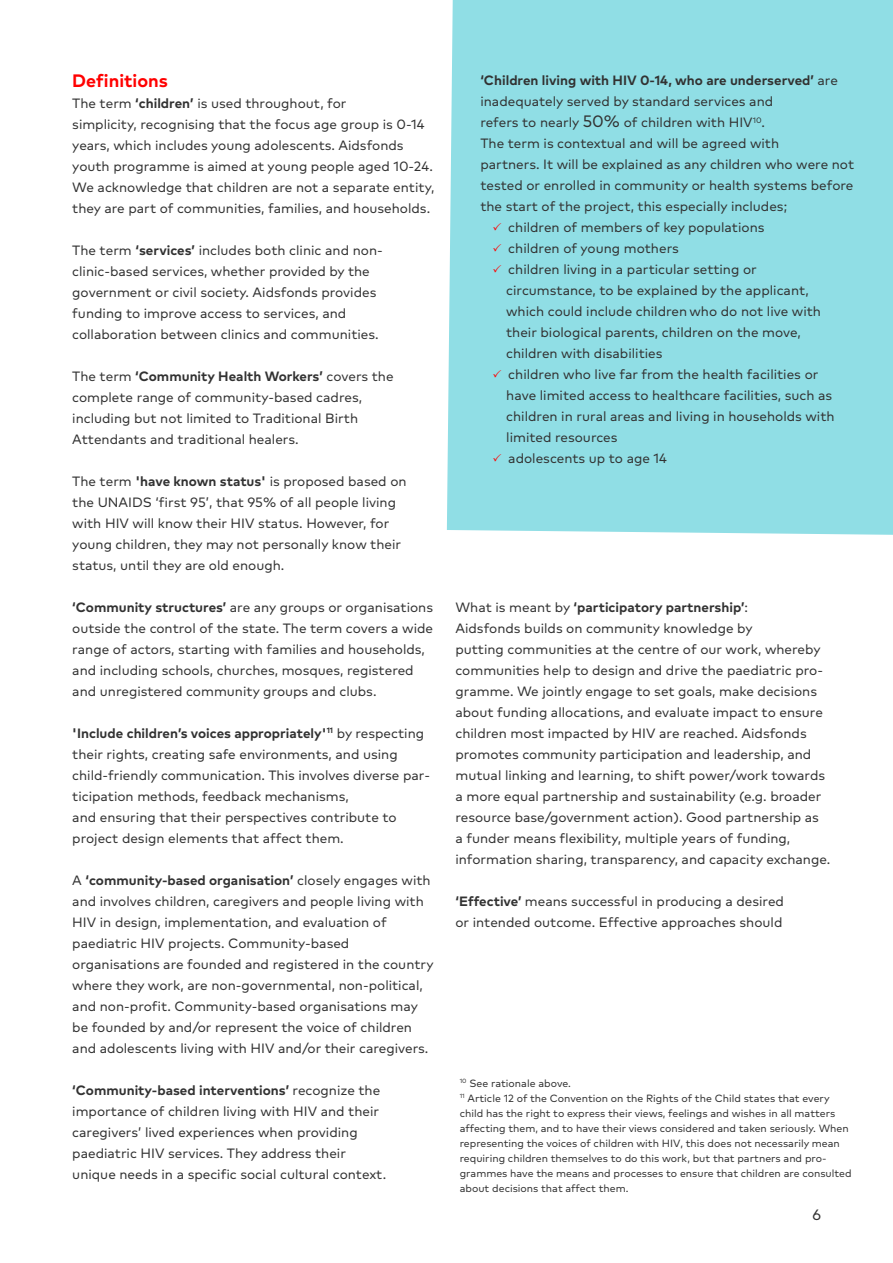
<style>
.page{position:relative;width:893px;height:1263px;background:#fff}
.page>*{position:absolute;margin:0;border:0;box-sizing:border-box;transform-origin:0 0}
.t1{font:700 18px "FF Mark Pro AF";color:#f00}
.t2{font:15px "FF Mark Pro AF";color:#323232}
.t3{font:13.5px/21px "FF Mark Pro AF";color:#323232}
.t4{font:700 13.5px/21px "FF Mark Pro AF";color:#323232}
.t5{font:10.5px/15px "FF Mark Pro AF";color:#323232}
.s1{font-weight:700}
.s2{font-weight:400}
.s3{font-size:16.5px}
</style>
<div class="page">
<div style="left:447px;top:0;width:446px;height:535px;background:#90dee5"></div>
<svg style="left:493px;top:223px;width:8px;height:8px"></svg>
<svg style="left:493px;top:244px;width:8px;height:8px"></svg>
<svg style="left:493px;top:265px;width:8px;height:8px"></svg>
<svg style="left:493px;top:370px;width:8px;height:8px"></svg>
<svg style="left:493px;top:454px;width:8px;height:8px"></svg>
<p class="t1" style="left:72px;top:66px;width:97px">Definitions</p>
<p class="t3" style="left:72px;top:91px;width:276px">The term <span class="s1">‘children’</span> is used throughout, for</p>
<p class="t3" style="left:72px;top:112px;width:364px">simplicity, recognising that the focus age group is 0-14 years, which includes young adolescents. Aidsfonds youth programme is aimed at young people aged 10-24.<br>We acknowledge that children are not a separate entity, they are part of communities, families, and households.</p>
<p class="t3" style="left:72px;top:238px;width:312px">The term <span class="s1">‘services’</span> includes both clinic and non-</p>
<p class="t3" style="left:72px;top:259px;width:299px">clinic-based services, whether provided by the</p>
<p class="t3" style="left:72px;top:280px;width:306px">government or civil society. Aidsfonds provides</p>
<p class="t3" style="left:72px;top:301px;width:275px">funding to improve access to services, and</p>
<p class="t3" style="left:72px;top:322px;width:308px">collaboration between clinics and communities.</p>
<p class="t4" style="left:72px;top:364px;width:323px"><span class="s2">The term</span> ‘Community Health Workers’ <span class="s2">covers the</span></p>
<p class="t3" style="left:72px;top:385px;width:291px">complete range of community-based cadres,</p>
<p class="t3" style="left:72px;top:406px;width:287px">including but not limited to Traditional Birth</p>
<p class="t3" style="left:72px;top:427px;width:228px">Attendants and traditional healers.</p>
<p class="t3" style="left:72px;top:469px;width:336px">The term <span class="s1">'have known status'</span> is proposed based on</p>
<p class="t3" style="left:72px;top:490px;width:325px">the UNAIDS ‘first 95’, that 95% of all people living</p>
<p class="t3" style="left:72px;top:511px;width:319px">with HIV will know their HIV status. However, for</p>
<p class="t3" style="left:72px;top:532px;width:330px">young children, they may not personally know their</p>
<p class="t3" style="left:72px;top:553px;width:214px">status, until they are old enough.</p>
<p class="t3" style="left:72px;top:595px;width:362px"><span class="s1">‘Community structures’</span> are any groups or organisations outside the control of the state. The term covers a wide range of actors, starting with families and households, and including schools, churches, mosques, registered and unregistered community groups and clubs.</p>
<p class="t3" style="left:72px;top:721px;width:359px"><span class="s1">'Include children’s voices appropriately'</span><sup>11</sup> by respecting their rights, creating safe environments, and using child-friendly communication. This involves diverse par&shy;ticipation methods, feedback mechanisms,</p>
<p class="t3" style="left:72px;top:805px;width:326px">and ensuring that their perspectives contribute to</p>
<p class="t3" style="left:72px;top:826px;width:273px">project design elements that affect them.</p>
<p class="t3" style="left:72px;top:868px;width:360px">A <span class="s1">‘community-based organisation’</span> closely engages with and involves children, caregivers and people living with<br>HIV in design, implementation, and evaluation of</p>
<p class="t3" style="left:72px;top:931px;width:279px">paediatric HIV projects. Community-based</p>
<p class="t3" style="left:72px;top:952px;width:363px">organisations are founded and registered in the country where they work, are non-governmental, non-political, and non-profit. Community-based organisations may</p>
<p class="t3" style="left:72px;top:1015px;width:358px">be founded by and/or represent the voice of children and adolescents living with HIV and/or their caregivers.</p>
<p class="t4" style="left:72px;top:1078px;width:309px">‘Community-based interventions’ <span class="s2">recognize the</span></p>
<p class="t3" style="left:72px;top:1099px;width:308px">importance of children living with HIV and their</p>
<p class="t3" style="left:72px;top:1120px;width:287px">caregivers’ lived experiences when providing</p>
<p class="t3" style="left:72px;top:1141px;width:275px">paediatric HIV services. They address their</p>
<p class="t3" style="left:72px;top:1162px;width:315px">unique needs in a specific social cultural context.</p>
<p class="t4" style="left:480px;top:69px;width:359px">‘Children living with HIV 0-14, who are underserved’ <span class="s2">are inadequately served by standard services and</span></p>
<p class="t3" style="left:480px;top:111px;width:286px">refers to nearly <span class="s3">50%</span> of children with HIV<sup>10</sup>.</p>
<p class="t3" style="left:480px;top:132px;width:300px">The term is contextual and will be agreed with</p>
<p class="t3" style="left:480px;top:153px;width:375px;text-align:justify">partners. It will be explained as any children who were not tested or enrolled in community or health systems before the start of the project, this especially includes;</p>
<p class="t3" style="left:508px;top:216px;width:258px">children of members of key populations</p>
<p class="t3" style="left:508px;top:237px;width:172px">children of young mothers</p>
<p class="t3" style="left:508px;top:258px;width:250px">children living in a particular setting or</p>
<p class="t3" style="left:506px;top:279px;width:304px">circumstance, to be explained by the applicant,</p>
<p class="t3" style="left:506px;top:300px;width:316px">which could include children who do not live with</p>
<p class="t3" style="left:506px;top:321px;width:296px">their biological parents, children on the move,</p>
<p class="t3" style="left:506px;top:342px;width:158px">children with disabilities</p>
<p class="t3" style="left:508px;top:363px;width:312px">children who live far from the health facilities or</p>
<p class="t3" style="left:506px;top:384px;width:328px">have limited access to healthcare facilities, such as</p>
<p class="t3" style="left:506px;top:405px;width:330px">children in rural areas and living in households with</p>
<p class="t3" style="left:506px;top:426px;width:113px">limited resources</p>
<p class="t3" style="left:508px;top:447px;width:160px">adolescents up to age 14</p>
<p class="t4" style="left:455px;top:596px;width:294px"><span class="s2">What is meant by</span> ‘participatory partnership’<span class="s2">:</span></p>
<p class="t3" style="left:455px;top:617px;width:299px">Aidsfonds builds on community knowledge by</p>
<p class="t3" style="left:455px;top:638px;width:371px">putting communities at the centre of our work, whereby communities help to design and drive the paediatric pro&shy;gramme. We jointly engage to set goals, make decisions about funding allocations, and evaluate impact to ensure children most impacted by HIV are reached. Aidsfonds promotes community participation and leadership, and mutual linking and learning, to shift power/work towards a more equal partnership and sustainability (e.g. broader resource base/government action). Good partnership as</p>
<p class="t3" style="left:455px;top:827px;width:336px">a funder means flexibility, multiple years of funding,</p>
<p class="t3" style="left:455px;top:848px;width:376px">information sharing, transparency, and capacity exchange.</p>
<p class="t3" style="left:455px;top:890px;width:330px"><span class="s1">‘Effective’</span> means successful in producing a desired</p>
<p class="t3" style="left:455px;top:911px;width:328px">or intended outcome. Effective approaches should</p>
<p class="t5" style="left:460px;top:1074px;width:113px"><sup>10</sup> See rationale above.</p>
<p class="t5" style="left:460px;top:1089px;width:393px"><sup>11</sup> Article 12 of the Convention on the Rights of the Child states that every child has the right to express their views, feelings and wishes in all matters affecting them, and to have their views considered and taken seriously. When representing the voices of children with HIV, this does not necessarily mean requiring children themselves to do this work, but that partners and pro&shy;grammes have the means and processes to ensure that children are consulted about decisions that affect them.</p>
<p class="t2" style="left:812px;top:1203px;width:10px">6</p>
</div>
